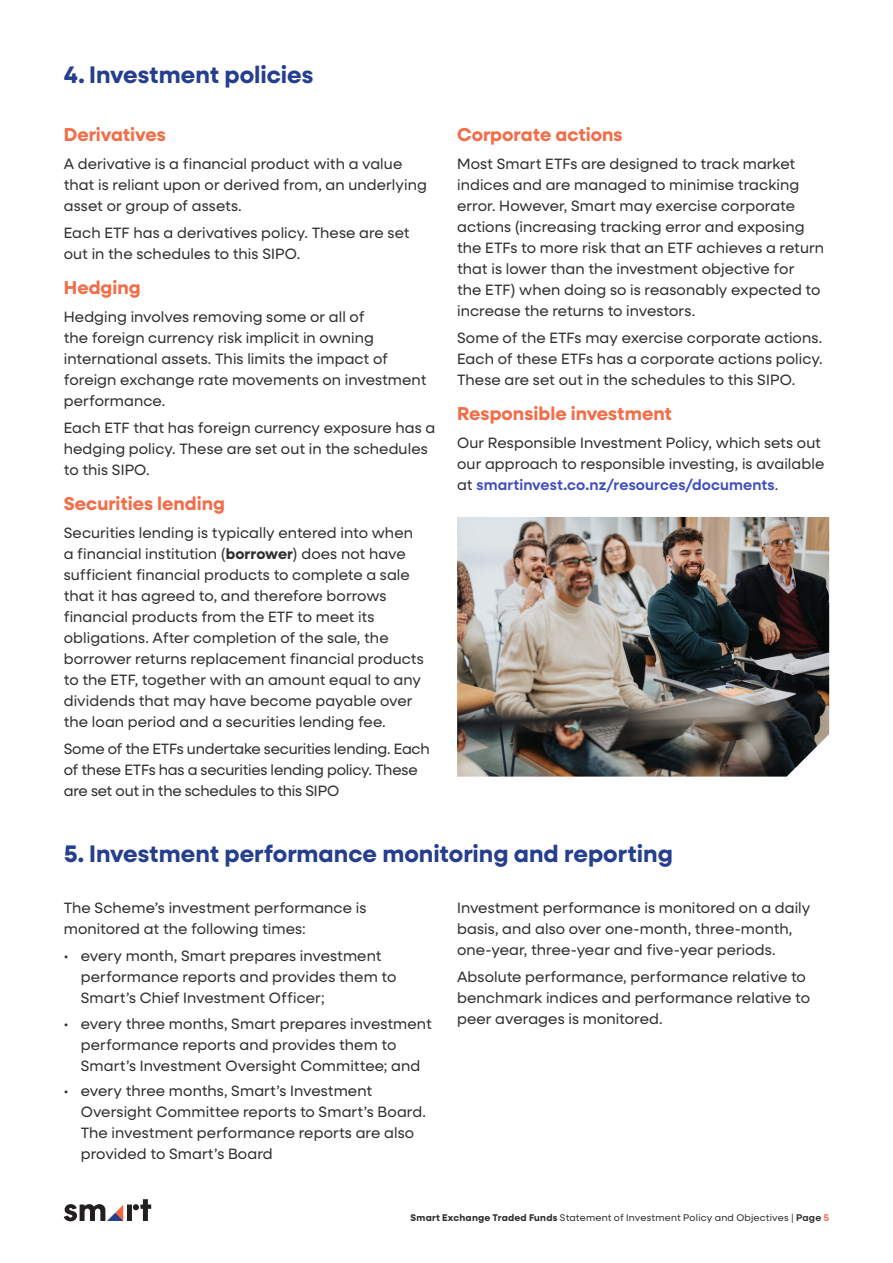
<style>
.page{position:relative;width:893px;height:1263px;background:#fff}
.page>*{position:absolute;margin:0;border:0;box-sizing:border-box;transform-origin:0 0}
.t1{font:700 24px "Neulis Sans";color:#253f8e}
.Smart_Subheading_-_level_2{font:700 18.75px "Neulis Sans";color:#f26d48}
.Smart_Body_Copy{font:15px/21px "Neulis Sans";letter-spacing:.005em;color:#312f30}
.Smart_Body_Copy-2{font:15px/21px "Neulis Sans";letter-spacing:-.015em;color:#312f30}
.t2{font:9.75px "Neulis Sans";letter-spacing:.02em;color:#312f30}
.s1{font-weight:700}
.s2{font-weight:600;color:#414ec0}
.s3{font-weight:600}
.s4{font-weight:600;color:#f26d48}
</style>
<div class="page">
<svg style="left:64px;top:1199px;width:87px;height:22px"></svg>
<img style="left:457px;top:517px;width:372px;height:260px">
<p class="t1" style="left:64px;top:57px;width:251px">4. Investment policies</p>
<p class="Smart_Subheading_-_level_2" style="left:64px;top:121px;width:103px">Derivatives</p>
<p class="Smart_Body_Copy" style="left:64px;top:152px;width:365px">A derivative is a financial product with a value that is reliant upon or derived from, an underlying asset or group of assets.</p>
<p class="Smart_Body_Copy" style="left:64px;top:221px;width:347px">Each ETF has a derivatives policy. These are set out in the schedules to this SIPO.</p>
<p class="Smart_Subheading_-_level_2" style="left:64px;top:274px;width:78px">Hedging</p>
<p class="Smart_Body_Copy" style="left:64px;top:305px;width:364px">Hedging involves removing some or all of<br>the foreign currency risk implicit in owning international assets. This limits the impact of foreign exchange rate movements on investment performance.</p>
<p class="Smart_Body_Copy" style="left:64px;top:416px;width:373px">Each ETF that has foreign currency exposure has a hedging policy. These are set out in the schedules to this SIPO.</p>
<p class="Smart_Subheading_-_level_2" style="left:64px;top:490px;width:163px">Securities lending</p>
<p class="Smart_Body_Copy" style="left:64px;top:521px;width:361px">Securities lending is typically entered into when a financial institution (<span class="s1">borrower</span>) does not have sufficient financial products to complete a sale that it has agreed to, and therefore borrows financial products from the ETF to meet its obligations. After completion of the sale, the borrower returns replacement financial products to the ETF, together with an amount equal to any dividends that may have become payable over the loan period and a securities lending fee.</p>
<p class="Smart_Body_Copy-2" style="left:64px;top:737px;width:367px">Some of the ETFs undertake securities lending. Each of these ETFs has a securities lending policy. These are set out in the schedules to this SIPO</p>
<p class="Smart_Subheading_-_level_2" style="left:457px;top:121px;width:167px">Corporate actions</p>
<p class="Smart_Body_Copy" style="left:457px;top:152px;width:368px">Most Smart ETFs are designed to track market indices and are managed to minimise tracking error. However, Smart may exercise corporate actions (increasing tracking error and exposing the ETFs to more risk that an ETF achieves a return that is lower than the investment objective for<br>the ETF) when doing so is reasonably expected to increase the returns to investors.</p>
<p class="Smart_Body_Copy" style="left:457px;top:326px;width:367px;text-align:justify">Some of the ETFs may exercise corporate actions.<br>Each of these ETFs has a corporate actions policy.<br>These are set out in the schedules to this SIPO.</p>
<p class="Smart_Subheading_-_level_2" style="left:457px;top:400px;width:216px">Responsible investment</p>
<p class="Smart_Body_Copy" style="left:457px;top:431px;width:369px">Our Responsible Investment Policy, which sets out our approach to responsible investing, is available at <span class="s2">smartinvest.co.nz/resources/documents</span>.</p>
<p class="t1" style="left:64px;top:836px;width:611px">5. Investment performance monitoring and reporting</p>
<p class="Smart_Body_Copy" style="left:64px;top:896px;width:304px">The Scheme’s investment performance is monitored at the following times:</p>
<p class="Smart_Body_Copy" style="left:81px;top:945px;width:317px;text-indent:-17px">• every month, Smart prepares investment performance reports and provides them to<br>Smart’s Chief Investment Officer;</p>
<p class="Smart_Body_Copy" style="left:81px;top:1012px;width:353px;text-indent:-17px">• every three months, Smart prepares investment performance reports and provides them to<br>Smart’s Investment Oversight Committee; and</p>
<p class="Smart_Body_Copy" style="left:81px;top:1079px;width:347px;text-indent:-17px">• every three months, Smart’s Investment Oversight Committee reports to Smart’s Board.<br>The investment performance reports are also provided to Smart’s Board</p>
<p class="Smart_Body_Copy" style="left:457px;top:896px;width:355px">Investment performance is monitored on a daily basis, and also over one-month, three-month, one-year, three-year and five-year periods.</p>
<p class="Smart_Body_Copy" style="left:457px;top:966px;width:354px">Absolute performance, performance relative to benchmark indices and performance relative to peer averages is monitored.</p>
<p class="t2" style="left:411px;top:1211px;width:420px"><span class="s1">Smart Exchange Traded Funds</span> Statement of Investment Policy and Objectives | <span class="s3">Page</span> <span class="s4">5</span></p>
</div>
